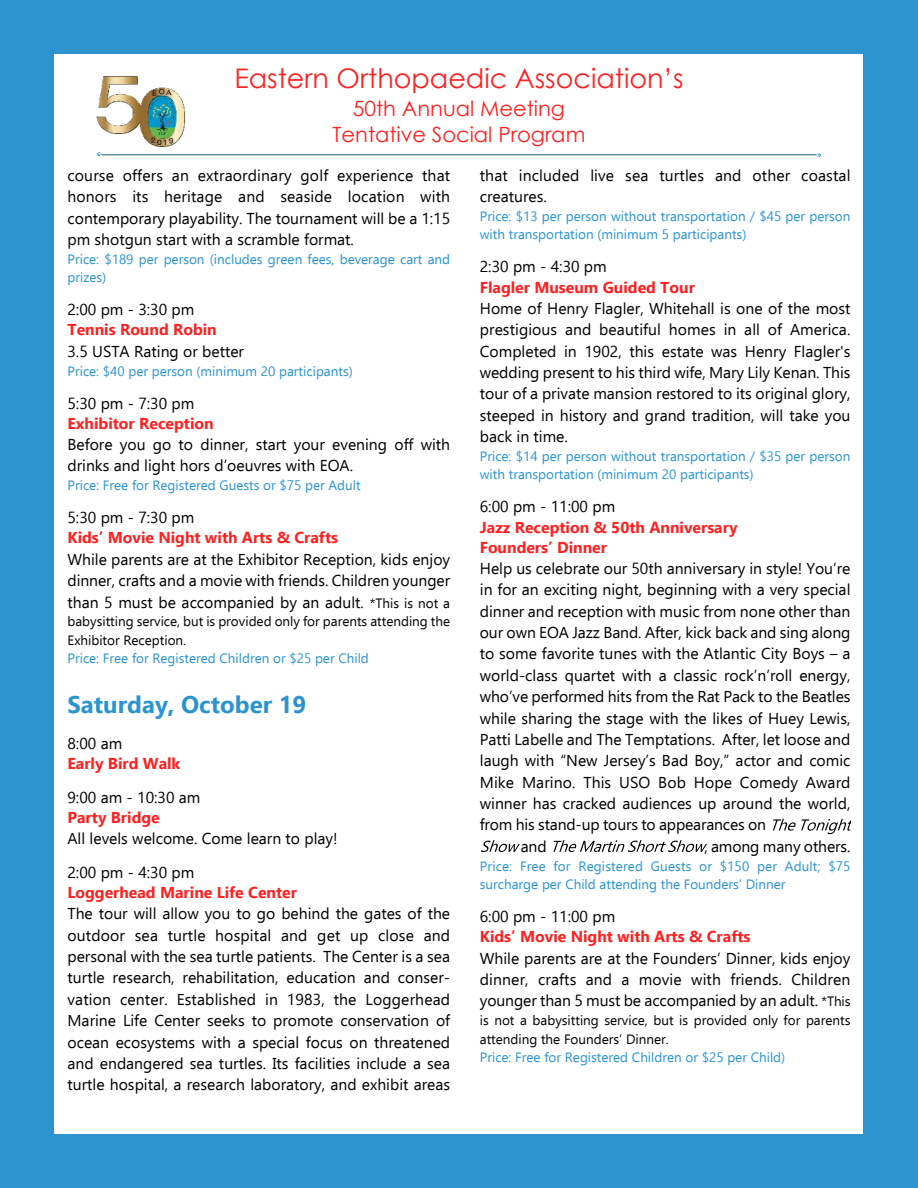
<style>
.page{position:relative;width:918px;height:1188px;background:#fff}
.page>*{position:absolute;margin:0;border:0;box-sizing:border-box;transform-origin:0 0}
.t1{font:27px "Century Gothic";color:#ff2020}
.t2{font:700 24px "Ebrima";color:#2b94ce}
.t3{font:21px/25.8px "Century Gothic";color:#ff2020;text-align:center}
.t4{font:15.75px/21.5px "Ebrima";color:#000;text-align:justify}
.t5{font:700 15.75px/20.1px "Ebrima";color:#ff2020}
.t6{font:13.5px/18.3px "Ebrima";color:#2b94ce}
.t7{font:13.5px/18.3px "Ebrima";color:#000}
.s1{font-size:13.5px}
</style>
<div class="page">
<div style="left:0;top:1px;width:918px;height:1187px;background:#2b94ce"></div>
<div style="left:55px;top:55px;width:808px;height:1079px;background:#fff"></div>
<svg style="left:773px;top:819px;width:78px;height:15px"></svg>
<svg style="left:481px;top:840px;width:39px;height:12px"></svg>
<svg style="left:553px;top:840px;width:154px;height:12px"></svg>
<hr style="left:102px;top:154px;width:714px;height:1px;background:#2b94ce">
<svg style="left:816px;top:153px;width:5px;height:4px"></svg>
<img style="left:96px;top:76px;width:102px;height:79px">
<h1 class="t1" style="left:234px;top:68px;width:451px">Eastern Orthopaedic Association’s</h1>
<h3 class="t3" style="left:333px;top:97px;width:254px">50th Annual Meeting<br>Tentative Social Program</h3>
<p class="t4" style="left:68px;top:166px;width:384px">course offers an extraordinary golf experience that honors its heritage and seaside location with contemporary playability. The tournament will be a 1:15 pm shotgun start with a scramble format.</p>
<p class="t6" style="left:68px;top:251px;width:384px">Price: $189 per person (includes green fees, beverage cart and prizes)</p>
<p class="t4" style="left:68px;top:300px;width:128px">2:00 pm - 3:30 pm</p>
<p class="t5" style="left:68px;top:321px;width:151px">Tennis Round Robin</p>
<p class="t4" style="left:68px;top:342px;width:178px">3.5 USTA Rating or better</p>
<p class="t6" style="left:68px;top:363px;width:287px">Price: $40 per person (minimum 20 participants)</p>
<p class="t4" style="left:68px;top:394px;width:128px">5:30 pm - 7:30 pm</p>
<p class="t5" style="left:68px;top:415px;width:148px">Exhibitor Reception</p>
<p class="t4" style="left:68px;top:435px;width:384px">Before you go to dinner, start your evening off with drinks and light hors d’oeuvres with EOA.</p>
<p class="t6" style="left:68px;top:478px;width:295px">Price: Free for Registered Guests or $75 per Adult</p>
<p class="t4" style="left:68px;top:509px;width:128px">5:30 pm - 7:30 pm</p>
<p class="t5" style="left:68px;top:529px;width:272px">Kids’ Movie Night with Arts &amp; Crafts</p>
<p class="t4" style="left:68px;top:550px;width:384px">While parents are at the Exhibitor Reception, kids enjoy dinner, crafts and a movie with friends. Children younger than 5 must be accompanied by an adult. <span class="s1">*This is not a</span></p>
<p class="t7" style="left:68px;top:614px;width:384px">babysitting service, but is provided only for parents attending the<br>Exhibitor Reception.</p>
<p class="t6" style="left:68px;top:650px;width:303px">Price: Free for Registered Children or $25 per Child</p>
<h2 class="t2" style="left:68px;top:696px;width:240px">Saturday, October 19</h2>
<p class="t4" style="left:68px;top:734px;width:56px">8:00 am</p>
<p class="t5" style="left:68px;top:755px;width:114px">Early Bird Walk</p>
<p class="t4" style="left:68px;top:788px;width:134px">9:00 am - 10:30 am</p>
<p class="t5" style="left:68px;top:809px;width:94px">Party Bridge</p>
<p class="t4" style="left:68px;top:823px;width:272px;line-height:33.6px">All levels welcome. Come learn to play!<br>2:00 pm - 4:30 pm</p>
<p class="t5" style="left:68px;top:884px;width:231px">Loggerhead Marine Life Center</p>
<p class="t4" style="left:68px;top:904px;width:384px">The tour will allow you to go behind the gates of the outdoor sea turtle hospital and get up close and personal with the sea turtle patients. The Center is a sea turtle research, rehabilitation, education and conser&shy;vation center. Established in 1983, the Loggerhead Marine Life Center seeks to promote conservation of ocean ecosystems with a special focus on threatened and endangered sea turtles. Its facilities include a sea turtle hospital, a research laboratory, and exhibit areas</p>
<p class="t4" style="left:480px;top:166px;width:372px">that included live sea turtles and other coastal creatures.</p>
<p class="t6" style="left:480px;top:208px;width:372px">Price: $13 per person without transportation / $45 per person with transportation (minimum 5 participants)</p>
<p class="t4" style="left:480px;top:258px;width:128px">2:30 pm - 4:30 pm</p>
<p class="t5" style="left:480px;top:279px;width:217px">Flagler Museum Guided Tour</p>
<p class="t4" style="left:480px;top:299px;width:372px">Home of Henry Flagler, Whitehall is one of the most prestigious and beautiful homes in all of America.<br>Completed in 1902, this estate was Henry Flagler's wedding present to his third wife, Mary Lily Kenan. This tour of a private mansion restored to its original glory, steeped in history and grand tradition, will take you back in time.</p>
<p class="t6" style="left:480px;top:448px;width:372px">Price: $14 per person without transportation / $35 per person with transportation (minimum 20 participants)</p>
<p class="t4" style="left:480px;top:498px;width:137px">6:00 pm - 11:00 pm</p>
<p class="t5" style="left:480px;top:518px;width:259px">Jazz Reception &amp; 50th Anniversary<br>Founders’ Dinner</p>
<p class="t4" style="left:480px;top:559px;width:372px">Help us celebrate our 50th anniversary in style! You’re</p>
<p class="t4" style="left:480px;top:580px;width:372px">in for an exciting night, beginning with a very special</p>
<p class="t4" style="left:480px;top:602px;width:372px">dinner and reception with music from none other than</p>
<p class="t4" style="left:480px;top:623px;width:372px">our own EOA Jazz Band. After, kick back and sing along</p>
<p class="t4" style="left:480px;top:645px;width:372px">to some favorite tunes with the Atlantic City Boys – a</p>
<p class="t4" style="left:480px;top:666px;width:372px">world-class quartet with a classic rock’n’roll energy,</p>
<p class="t4" style="left:480px;top:687px;width:372px">who’ve performed hits from the Rat Pack to the Beatles</p>
<p class="t4" style="left:480px;top:709px;width:372px">while sharing the stage with the likes of Huey Lewis,</p>
<p class="t4" style="left:480px;top:730px;width:372px">Patti Labelle and The Temptations. After, let loose and</p>
<p class="t4" style="left:480px;top:752px;width:372px">laugh with “New Jersey’s Bad Boy,” actor and comic</p>
<p class="t4" style="left:480px;top:773px;width:372px">Mike Marino. This USO Bob Hope Comedy Award</p>
<p class="t4" style="left:480px;top:794px;width:372px">winner has cracked audiences up around the world,</p>
<p class="t4" style="left:480px;top:816px;width:288px">from his stand-up tours to appearances on</p>
<p class="t4" style="left:521px;top:837px;width:27px">and</p>
<p class="t4" style="left:704px;top:837px;width:148px">, among many others.</p>
<p class="t6" style="left:480px;top:858px;width:372px">Price: Free for Registered Guests or $150 per Adult; $75 surcharge per Child attending the Founders’ Dinner</p>
<p class="t4" style="left:480px;top:907px;width:137px">6:00 pm - 11:00 pm</p>
<p class="t5" style="left:480px;top:928px;width:272px">Kids’ Movie Night with Arts &amp; Crafts</p>
<p class="t4" style="left:480px;top:949px;width:372px">While parents are at the Founders’ Dinner, kids enjoy dinner, crafts and a movie with friends. Children younger than 5 must be accompanied by an adult. <span class="s1">*This</span></p>
<p class="t7" style="left:480px;top:1013px;width:372px">is not a babysitting service, but is provided only for parents attending the Founders’ Dinner.</p>
<p class="t6" style="left:480px;top:1049px;width:307px">Price: Free for Registered Children or $25 per Child)</p>
</div>
